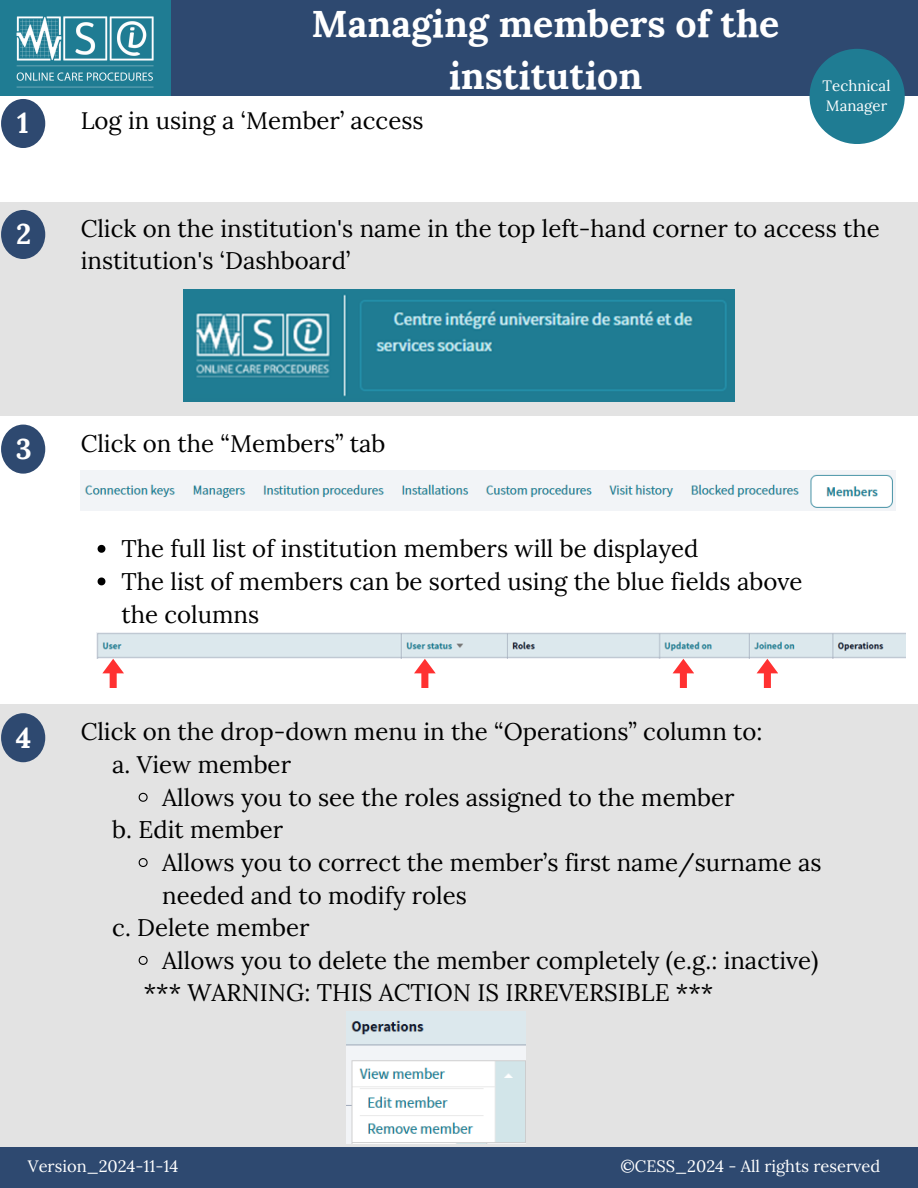
<style>
.page{position:relative;width:918px;height:1188px;background:#fff}
.page>*{position:absolute;margin:0;border:0;box-sizing:border-box;transform-origin:0 0}
.t1{font:700 37.5px/51.8px "Lora";color:#fff;text-align:center}
.t2{font:700 28.5px "Lora";color:#fff}
.t3{font:24px/32.7px "Lora";color:#000}
.t4{font:16.5px "Lora";color:#fff}
.t5{font:15px "Lora";color:#fff}
</style>
<div class="page">
<div style="left:0;top:0;width:918px;height:102px;background:#2e4970"></div>
<div style="left:0;top:96px;width:918px;height:114px;background:#fff"></div>
<div style="left:0;top:202px;width:918px;height:224px;background:#e3e3e3"></div>
<div style="left:0;top:416px;width:918px;height:298px;background:#fff"></div>
<div style="left:0;top:705px;width:918px;height:443px;background:#e3e3e3"></div>
<div style="left:0;top:1148px;width:918px;height:40px;background:#2e4970"></div>
<div style="left:1px;top:99px;width:44px;height:49px;background:#2e4970;border-radius:50%"></div>
<div style="left:1px;top:713px;width:44px;height:49px;background:#2e4970;border-radius:50%"></div>
<div style="left:1px;top:425px;width:44px;height:49px;background:#2e4970;border-radius:50%"></div>
<div style="left:1px;top:210px;width:44px;height:49px;background:#2e4970;border-radius:50%"></div>
<div style="left:810px;top:49px;width:95px;height:95px;background:#1f7c93;border-radius:50%"></div>
<img style="left:0;top:0;width:171px;height:107px">
<img style="left:183px;top:290px;width:552px;height:111px">
<img style="left:81px;top:470px;width:814px;height:41px">
<img style="left:96px;top:632px;width:809px;height:26px">
<svg style="left:102px;top:659px;width:22px;height:29px"></svg>
<svg style="left:414px;top:659px;width:22px;height:29px"></svg>
<svg style="left:673px;top:659px;width:21px;height:29px"></svg>
<svg style="left:757px;top:659px;width:21px;height:29px"></svg>
<img style="left:346px;top:1020px;width:179px;height:123px">
<svg style="left:98px;top:545px;width:7px;height:8px"></svg>
<svg style="left:98px;top:578px;width:7px;height:7px"></svg>
<svg style="left:138px;top:792px;width:10px;height:10px"></svg>
<svg style="left:138px;top:858px;width:10px;height:9px"></svg>
<svg style="left:138px;top:955px;width:10px;height:10px"></svg>
<h3 class="t2" style="left:17px;top:104px;width:13px">1</h3>
<p class="t2" style="left:16px;top:215px;width:17px">2</p>
<h1 class="t1" style="left:311px;top:-2px;width:470px">Managing members of the institution</h1>
<h3 class="t3" style="left:81px;top:104px;width:344px">Log in using a ‘Member’ access</h3>
<p class="t5" style="left:823px;top:76px;width:69px">Technical</p>
<p class="t5" style="left:826px;top:96px;width:63px">Manager</p>
<p class="t3" style="left:81px;top:212px;width:801px">Click on the institution's name in the top left-hand corner to access the institution's ‘Dashboard’</p>
<h2 class="t2" style="left:16px;top:430px;width:17px">3</h2>
<p class="t2" style="left:16px;top:719px;width:17px">4</p>
<h3 class="t3" style="left:81px;top:427px;width:306px">Click on the “Members” tab</h3>
<p class="t3" style="left:121px;top:532px;width:579px">The full list of institution members will be displayed</p>
<p class="t3" style="left:121px;top:565px;width:683px">The list of members can be sorted using the blue fields above the columns</p>
<p class="t3" style="left:112px;top:715px;width:652px;text-indent:-32px">Click on the drop-down menu in the “Operations” column to: a. View member</p>
<p class="t3" style="left:162px;top:781px;width:574px">Allows you to see the roles assigned to the member</p>
<p class="t3" style="left:112px;top:813px;width:173px">b. Edit member</p>
<p class="t3" style="left:162px;top:846px;width:661px">Allows you to correct the member’s first name/surname as needed and to modify roles</p>
<p class="t3" style="left:112px;top:911px;width:199px">c. Delete member</p>
<h3 class="t3" style="left:162px;top:944px;width:658px">Allows you to delete the member completely (e.g.: inactive)</h3>
<p class="t3" style="left:144px;top:976px;width:571px">*** WARNING: THIS ACTION IS IRREVERSIBLE ***</p>
<p class="t4" style="left:28px;top:1156px;width:152px">Version_2024-11-14</p>
<p class="t4" style="left:620px;top:1156px;width:261px">©CESS_2024 - All rights reserved</p>
</div>
